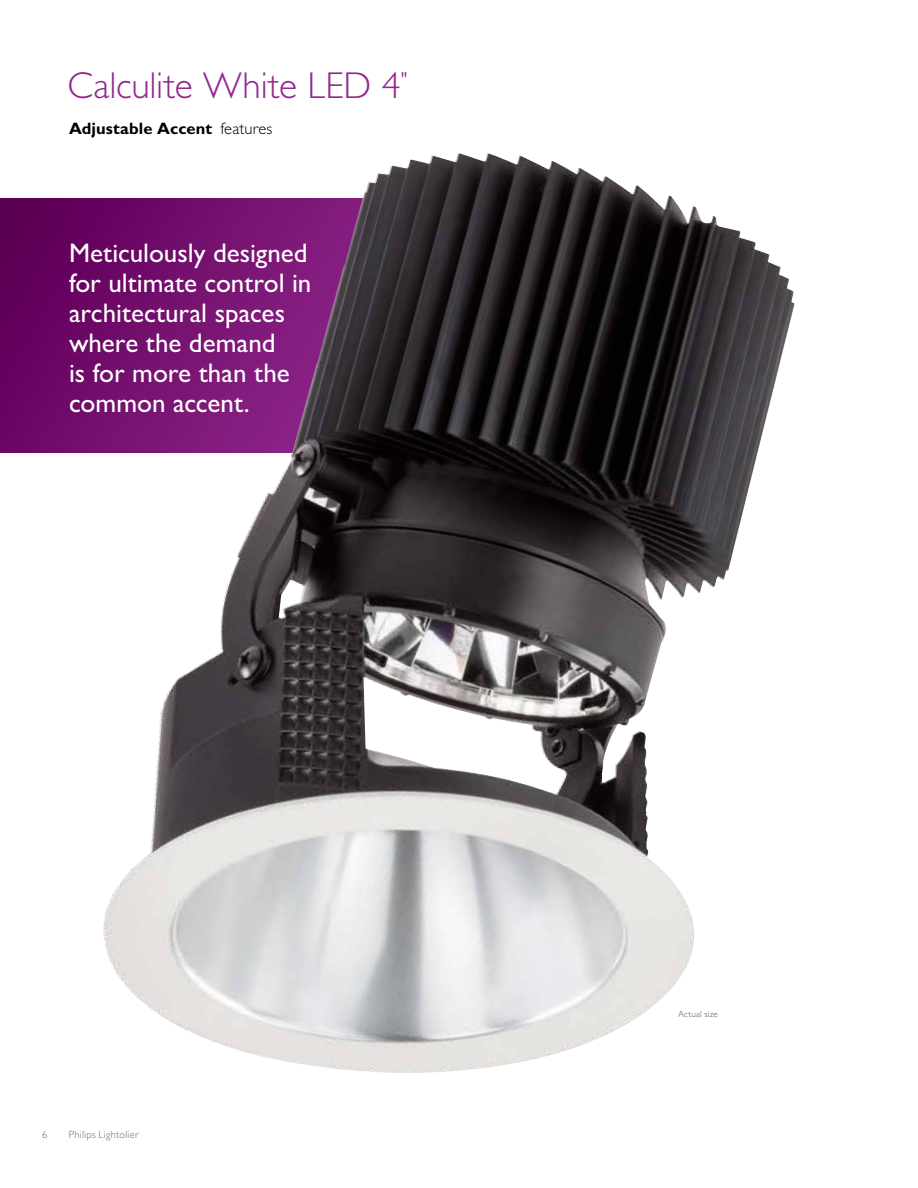
<style>
.page{position:relative;width:918px;height:1188px;background:#fff}
.page>*{position:absolute;margin:0;border:0;box-sizing:border-box;transform-origin:0 0}
.t1{font:300 37.5px "Gill Sans Alt One";letter-spacing:-.005em;color:#92278f}
.t2{font:27px/30px "Gill Sans Alt One";color:#fff}
.t3{font:700 16.5px "Gill Sans Alt One";letter-spacing:.005em;color:#000}
.t4{font:300 10.5px "Gill Sans Alt One";letter-spacing:.02em;color:#6d6e71}
.t5{font:300 9px "Gill Sans Alt One";letter-spacing:.025em;color:#58595b}
.s1{font-weight:300}
</style>
<div class="page">
<div style="left:0;top:198px;width:438px;height:255px;background:#670260"></div>
<img style="left:101px;top:155px;width:694px;height:918px">
<h1 class="t1" style="left:68px;top:61px;width:341px">Calculite White LED 4<sup>"</sup></h1>
<p class="t3" style="left:69px;top:118px;width:205px">Adjustable Accent <span class="s1">features</span></p>
<p class="t2" style="left:69px;top:237px;width:244px">Meticulously designed for ultimate control in architectural spaces where the demand<br>is for more than the common accent.</p>
<p class="t4" style="left:42px;top:1128px;width:7px">6</p>
<p class="t4" style="left:69px;top:1128px;width:71px">Philips Lightolier</p>
<p class="t5" style="left:678px;top:1008px;width:41px">Actual size</p>
</div>
